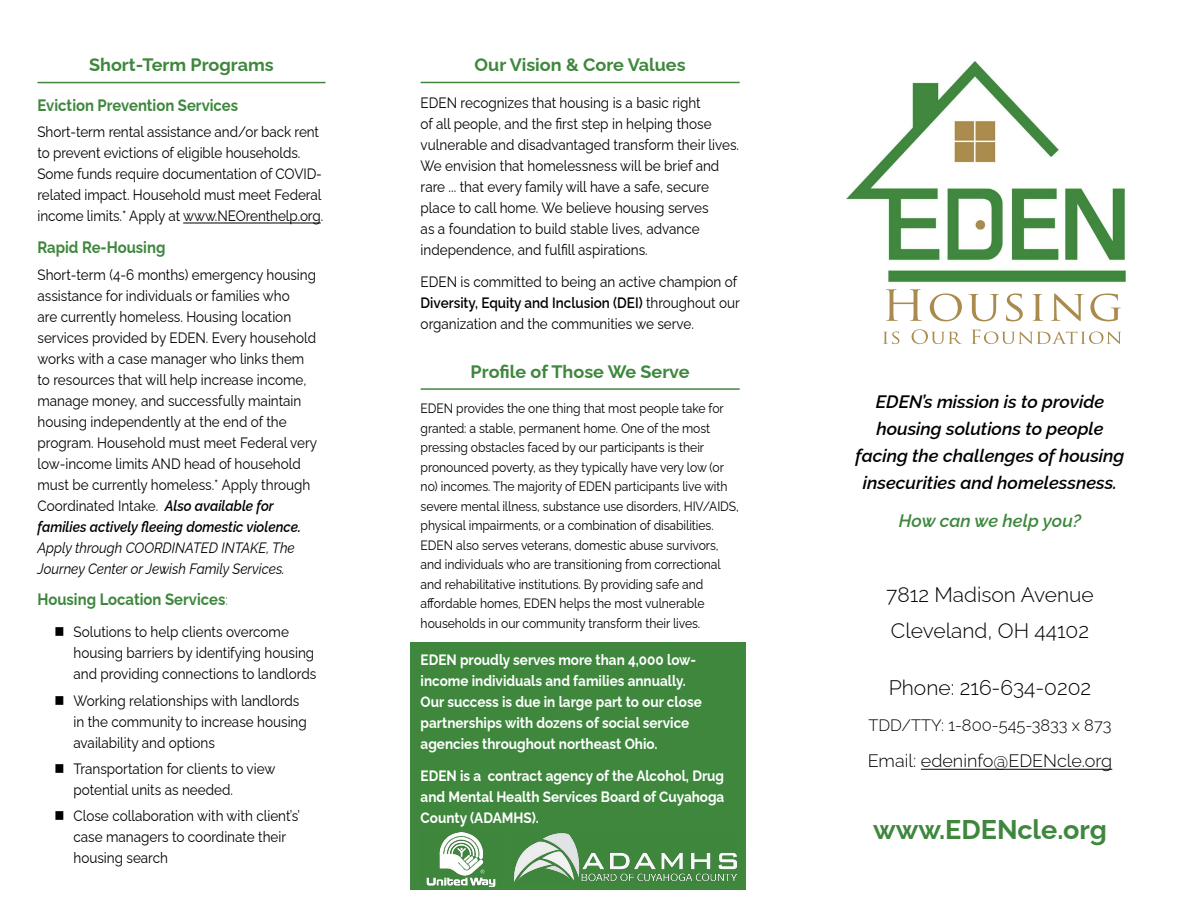
<style>
.page{position:relative;width:1188px;height:918px;background:#fff}
.page>*{position:absolute;margin:0;border:0;box-sizing:border-box;transform-origin:0 0}
.t1{font:700 27px "Raleway";color:#3e873d}
.t2{font:300 21px/36px "Raleway";color:#000}
.t3{font:italic 600 18px/27px "Raleway";color:#000;text-align:center}
.t4{font:700 18px "Raleway";color:#3e873d}
.t5{font:300 18px "Raleway";color:#000}
.t6{font:italic 600 18px "Raleway";color:#3e873d}
.t7{font:700 16.5px "Raleway";color:#3e873d;scale:.9 1}
.t8{font:300 16.5px "Raleway";color:#000}
.t9{font:15px/21px "Raleway";color:#000;scale:.9 1}
.t10{font:700 15px/21px "Raleway";color:#fff;scale:.9 1}
.t11{font:italic 15px/21px "Raleway";color:#000;scale:.9 1}
.t12{font:13.5px/19.5px "Raleway";letter-spacing:-.005em;color:#000;scale:.9 1}
.s1{font-weight:600;font-style:italic}
.s2{font-weight:400;font-size:15px}
.s3{font-weight:600}
</style>
<div class="page">
<div style="left:411px;top:643px;width:335px;height:247px;background:#3e873d"></div>
<img style="left:846px;top:60px;width:281px;height:285px">
<hr style="left:921px;top:769px;width:191px;height:1px;background:#000">
<img style="left:514px;top:833px;width:223px;height:49px">
<img style="left:426px;top:832px;width:70px;height:55px">
<hr style="left:38px;top:82px;width:288px;height:1px;background:#3e873d">
<hr style="left:183px;top:223px;width:138px;height:1px;background:#000">
<hr style="left:421px;top:82px;width:319px;height:1px;background:#3e873d">
<hr style="left:421px;top:388px;width:319px;height:2px;background:#3e873d">
<p class="t4" style="left:89px;top:50px;width:186px">Short-Term Programs</p>
<p class="t7" style="left:38px;top:92px;width:224px">Eviction Prevention Services</p>
<p class="t9" style="left:38px;top:120px;width:319px">Short-term rental assistance and/or back rent to prevent evictions of eligible households.<br>Some funds require documentation of COVID&shy;related impact. Household must meet Federal income limits.* Apply at www.NEOrenthelp.org.</p>
<p class="t7" style="left:38px;top:234px;width:144px">Rapid Re-Housing</p>
<p class="t9" style="left:38px;top:262px;width:312px">Short-term (4-6 months) emergency housing assistance for individuals or families who<br>are currently homeless. Housing location services provided by EDEN. Every household works with a case manager who links them to resources that will help increase income, manage money, and successfully maintain housing independently at the end of the program. Household must meet Federal very low-income limits AND head of household must be currently homeless.* Apply through Coordinated Intake. <span class="s1">Also available for families actively fleeing domestic violence.</span></p>
<p class="t11" style="left:38px;top:535px;width:287px">Apply through COORDINATED INTAKE, The<br>Journey Center or Jewish Family Services.</p>
<p class="t7" style="left:38px;top:586px;width:213px">Housing Location Services<span class="s2">:</span></p>
<p class="t9" style="left:73px;top:620px;width:271px;text-indent:-19px">■ Solutions to help clients overcome housing barriers by identifying housing and providing connections to landlords</p>
<p class="t9" style="left:73px;top:688px;width:261px;text-indent:-19px">■ Working relationships with landlords in the community to increase housing availability and options</p>
<p class="t9" style="left:73px;top:757px;width:226px;text-indent:-19px">■ Transportation for clients to view potential units as needed.</p>
<p class="t9" style="left:73px;top:804px;width:253px;text-indent:-19px">■ Close collaboration with with client’s’ case managers to coordinate their housing search</p>
<p class="t4" style="left:475px;top:50px;width:213px">Our Vision &amp; Core Values</p>
<p class="t9" style="left:421px;top:91px;width:355px">EDEN recognizes that housing is a basic right<br>of all people, and the first step in helping those vulnerable and disadvantaged transform their lives.<br>We envision that homelessness will be brief and rare ... that every family will have a safe, secure place to call home. We believe housing serves<br>as a foundation to build stable lives, advance independence, and fulfill aspirations.</p>
<p class="t9" style="left:421px;top:269px;width:356px">EDEN is committed to being an active champion of<br><span class="s3">Diversity, Equity and Inclusion (DEI)</span> throughout our organization and the communities we serve.</p>
<p class="t4" style="left:471px;top:357px;width:221px">Profile of Those We Serve</p>
<p class="t12" style="left:421px;top:397px;width:355px">EDEN provides the one thing that most people take for granted: a stable, permanent home. One of the most pressing obstacles faced by our participants is their pronounced poverty, as they typically have very low (or no) incomes. The majority of EDEN participants live with severe mental illness, substance use disorders, HIV/AIDS, physical impairments, or a combination of disabilities.<br>EDEN also serves veterans, domestic abuse survivors, and individuals who are transitioning from correctional and rehabilitative institutions. By providing safe and affordable homes, EDEN helps the most vulnerable households in our community transform their lives.</p>
<p class="t10" style="left:421px;top:647px;width:314px">EDEN proudly serves more than 4,000 low&shy;income individuals and families annually.<br>Our success is due in large part to our close partnerships with dozens of social service agencies throughout northeast Ohio.</p>
<p class="t10" style="left:421px;top:763px;width:339px;text-align:justify">EDEN is a contract agency of the Alcohol, Drug and Mental Health Services Board of Cuyahoga County (ADAMHS).</p>
<p class="t3" style="left:856px;top:387px;width:270px">EDEN’s mission is to provide housing solutions to people facing the challenges of housing insecurities and homelessness.</p>
<p class="t6" style="left:899px;top:507px;width:184px">How can we help you?</p>
<h2 class="t2" style="left:886px;top:574px;width:209px">7812 Madison Avenue<br>Cleveland, OH 44102</h2>
<h2 class="t2" style="left:889px;top:668px;width:204px">Phone: 216-634-0202</h2>
<p class="t8" style="left:868px;top:712px;width:245px">TDD/TTY: 1-800-545-3833 x 873</p>
<p class="t5" style="left:868px;top:747px;width:246px">Email: edeninfo@EDENcle.org</p>
<h1 class="t1" style="left:873px;top:808px;width:235px">www.EDENcle.org</h1>
</div>
